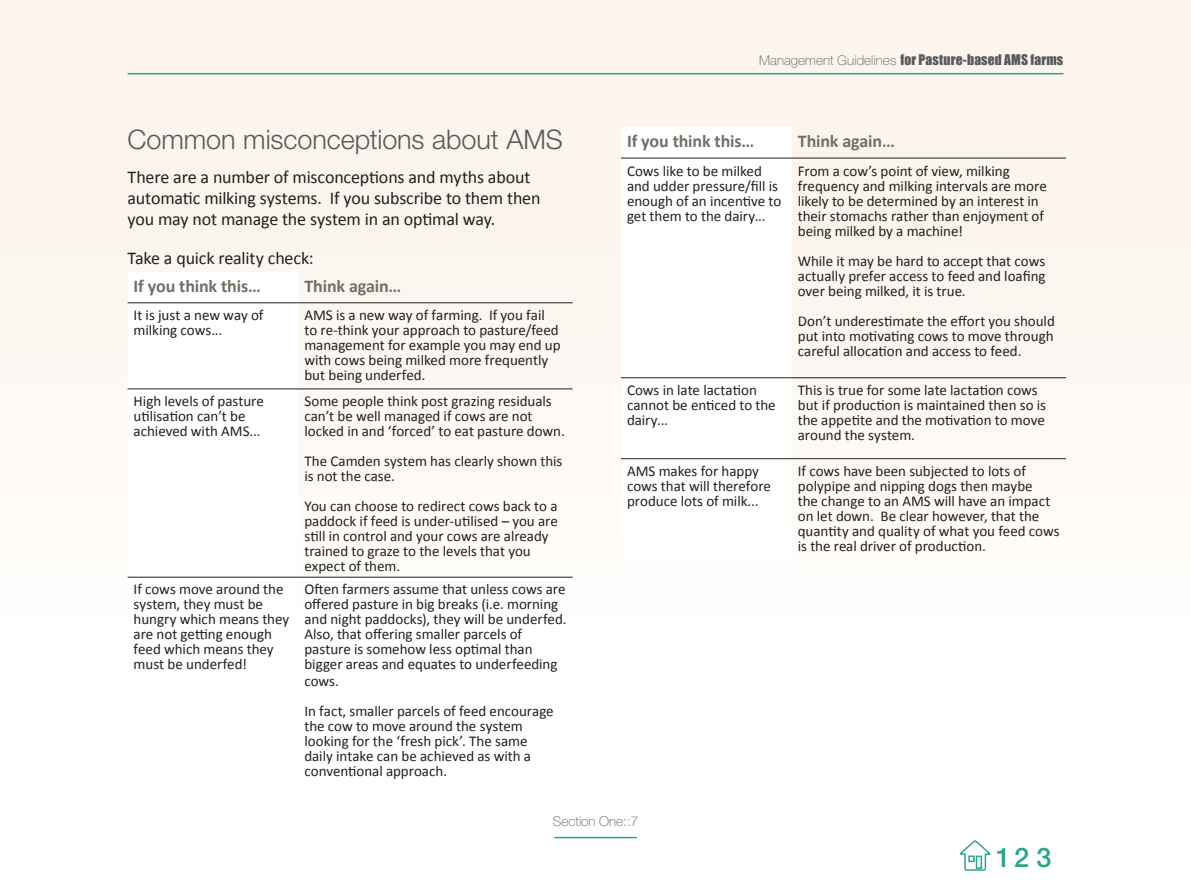
<style>
.page{position:relative;width:1191px;height:893px;background:#fffcf8}
.page>*{position:absolute;margin:0;border:0;box-sizing:border-box;transform-origin:0 0}
.t1{font:300 27px "Helvetica Neue";letter-spacing:-.005em;color:#58595b}
.t2{font:500 27px "Helvetica Neue";color:#27a78e}
.t3{font:18px/21px "Calibri";letter-spacing:-.01em;color:#231f20}
.t4{font:700 18px "Calibri";letter-spacing:-.01em;color:#727064}
.t5{font:15px/15px "Calibri";letter-spacing:-.005em;color:#231f20}
.t6{font:13.5px "Impact";letter-spacing:.01em;color:#58595b}
.t7{font:100 13.5px "Helvetica Neue";color:#58595b}
.s1{font-family:"Helvetica Neue";font-weight:100}
</style>
<div class="page">
<hr style="left:128px;top:73px;width:935px;height:1px;background:#27a78e">
<hr style="left:554px;top:837px;width:83px;height:1px;background:#27a78e">
<div style="left:128px;top:272px;width:170px;height:31px;background:#fff"></div>
<svg style="left:128px;top:388px;width:170px;height:189px"></svg>
<hr style="left:128px;top:303px;width:170px;height:1px;background:#231f20">
<hr style="left:298px;top:303px;width:274px;height:1px;background:#231f20">
<hr style="left:128px;top:389px;width:170px;height:1px;background:#231f20">
<hr style="left:298px;top:389px;width:274px;height:1px;background:#231f20">
<hr style="left:128px;top:577px;width:170px;height:1px;background:#231f20">
<hr style="left:298px;top:577px;width:274px;height:1px;background:#231f20">
<div style="left:621px;top:128px;width:171px;height:30px;background:#fff"></div>
<svg style="left:621px;top:378px;width:171px;height:82px"></svg>
<hr style="left:621px;top:158px;width:171px;height:1px;background:#231f20">
<hr style="left:792px;top:158px;width:274px;height:1px;background:#231f20">
<hr style="left:621px;top:377px;width:171px;height:1px;background:#231f20">
<hr style="left:792px;top:377px;width:274px;height:1px;background:#231f20">
<hr style="left:621px;top:458px;width:171px;height:1px;background:#231f20">
<hr style="left:792px;top:458px;width:274px;height:1px;background:#231f20">
<div style="left:995px;top:846px;width:18px;height:36px;background:#fff"></div>
<div style="left:1014px;top:846px;width:18px;height:36px;background:#fff"></div>
<div style="left:1036px;top:846px;width:18px;height:36px;background:#fff"></div>
<svg style="left:959px;top:840px;width:32px;height:31px"></svg>
<div style="left:968px;top:855px;width:6px;height:7px;border:2px solid #27a78e"></div>
<div style="left:976px;top:856px;width:5px;height:12px;background:#fff"></div>
<div style="left:975px;top:856px;width:7px;height:13px;border:2px solid #27a78e"></div>
<h1 class="t1" style="left:128px;top:123px;width:437px">Common misconceptions about AMS</h1>
<p class="t3" style="left:128px;top:166px;width:414px">There are a number of misconceptions and myths about automatic milking systems. If you subscribe to them then you may not manage the system in an optimal way.</p>
<p class="t3" style="left:128px;top:247px;width:188px">Take a quick reality check:</p>
<p class="t4" style="left:134px;top:275px;width:129px">If you think this…</p>
<p class="t4" style="left:304px;top:275px;width:98px">Think again…</p>
<p class="t5" style="left:134px;top:307px;width:131px">It is just a new way of milking cows...</p>
<p class="t5" style="left:304px;top:307px;width:258px">AMS is a new way of farming. If you fail to re-think your approach to pasture/feed management for example you may end up with cows being milked more frequently but being underfed.</p>
<p class="t5" style="left:134px;top:393px;width:132px">High levels of pasture utilisation can’t be achieved with AMS...</p>
<p class="t5" style="left:304px;top:393px;width:262px">Some people think post grazing residuals can’t be well managed if cows are not locked in and ‘forced’ to eat pasture down.</p>
<p class="t5" style="left:304px;top:453px;width:260px">The Camden system has clearly shown this is not the case.</p>
<p class="t5" style="left:304px;top:498px;width:255px">You can choose to redirect cows back to a paddock if feed is under-utilised – you are still in control and your cows are already trained to graze to the levels that you expect of them.</p>
<p class="t5" style="left:134px;top:581px;width:157px">If cows move around the system, they must be hungry which means they are not getting enough feed which means they must be underfed!</p>
<p class="t5" style="left:304px;top:581px;width:264px">Often farmers assume that unless cows are offered pasture in big breaks (i.e. morning and night paddocks), they will be underfed.<br>Also, that offering smaller parcels of pasture is somehow less optimal than bigger areas and equates to underfeeding</p>
<p class="t5" style="left:304px;top:665px;width:251px;line-height:30px">cows.<br>In fact, smaller parcels of feed encourage</p>
<p class="t5" style="left:304px;top:718px;width:228px">the cow to move around the system looking for the ‘fresh pick’. The same daily intake can be achieved as with a conventional approach.</p>
<p class="t6" style="left:759px;top:49px;width:306px"><span class="s1">Management Guidelines</span> for Pasture-based AMS farms</p>
<p class="t4" style="left:627px;top:130px;width:129px">If you think this…</p>
<p class="t4" style="left:798px;top:130px;width:98px">Think again…</p>
<p class="t5" style="left:627px;top:162px;width:156px">Cows like to be milked and udder pressure/fill is enough of an incentive to get them to the dairy...</p>
<p class="t5" style="left:798px;top:162px;width:250px">From a cow’s point of view, milking frequency and milking intervals are more likely to be determined by an interest in their stomachs rather than enjoyment of being milked by a machine!</p>
<p class="t5" style="left:798px;top:252px;width:249px;text-align:justify">While it may be hard to accept that cows actually prefer access to feed and loafing over being milked, it is true.</p>
<p class="t5" style="left:798px;top:312px;width:259px;text-align:justify">Don’t underestimate the effort you should put into motivating cows to move through careful allocation and access to feed.</p>
<p class="t5" style="left:627px;top:382px;width:150px">Cows in late lactation cannot be enticed to the dairy...</p>
<p class="t5" style="left:798px;top:382px;width:250px">This is true for some late lactation cows but if production is maintained then so is the appetite and the motivation to move around the system.</p>
<p class="t5" style="left:627px;top:463px;width:145px">AMS makes for happy cows that will therefore produce lots of milk...</p>
<p class="t5" style="left:798px;top:463px;width:263px">If cows have been subjected to lots of polypipe and nipping dogs then maybe<br>the change to an AMS will have an impact on let down. Be clear however, that the quantity and quality of what you feed cows is the real driver of production.</p>
<p class="t7" style="left:553px;top:813px;width:87px">Section One::7</p>
<h1 class="t2" style="left:995px;top:841px;width:57px">123</h1>
</div>
